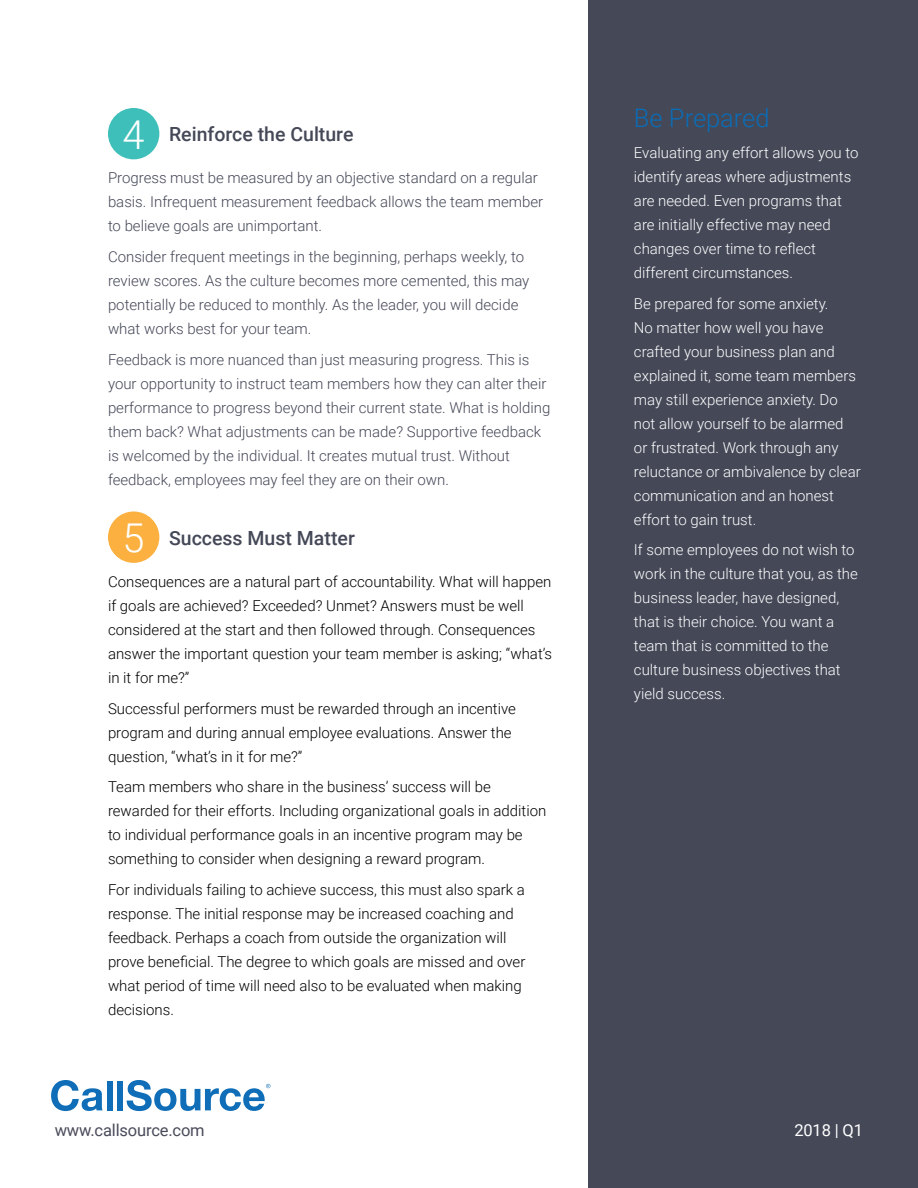
<style>
.page{position:relative;width:918px;height:1188px;background:#fff}
.page>*{position:absolute;margin:0;border:0;box-sizing:border-box;transform-origin:0 0}
.t1{font:300 39.75px "Roboto";color:#fff}
.ColoredHeader{font:300 25.5px "Roboto";color:#0b6db7}
.CS_HighlightText{font:500 19.5px "Roboto";color:#444857}
.t2{font:16.5px "Roboto";letter-spacing:-.01em;color:#494b5a}
.t3{font:16.5px "Roboto";letter-spacing:-.01em;color:#fff}
.CS_Body_Copy{font:300 15px/24px "Roboto";color:#000}
.CS_Body_Copy-2{font:300 15px/24px "Roboto";color:#444857}
.CS_Body_Copy-3{font:300 15px/24px "Roboto";color:#fff}
</style>
<div class="page">
<div style="left:108px;top:108px;width:51px;height:51px;background:#3fbfba;border-radius:50%"></div>
<div style="left:108px;top:511px;width:51px;height:52px;background:#fbb040;border-radius:50%"></div>
<div style="left:589px;top:0;width:329px;height:1188px;background:#444857"></div>
<svg style="left:51px;top:1080px;width:52px;height:31px"></svg>
<div style="left:107px;top:1081px;width:6px;height:29px;background:#0f6eb7"></div>
<div style="left:117px;top:1081px;width:6px;height:29px;background:#0f6eb7"></div>
<svg style="left:127px;top:1080px;width:143px;height:31px"></svg>
<p class="t1" style="left:122px;top:107px;width:24px">4</p>
<p class="CS_HighlightText" style="left:169px;top:121px;width:186px">Reinforce the Culture</p>
<p class="CS_Body_Copy-2" style="left:108px;top:165px;width:437px">Progress must be measured by an objective standard on a regular basis. Infrequent measurement feedback allows the team member to believe goals are unimportant.</p>
<p class="CS_Body_Copy-2" style="left:108px;top:244px;width:423px">Consider frequent meetings in the beginning, perhaps weekly, to review scores. As the culture becomes more cemented, this may potentially be reduced to monthly. As the leader, you will decide what works best for your team.</p>
<p class="CS_Body_Copy-2" style="left:108px;top:347px;width:444px">Feedback is more nuanced than just measuring progress. This is your opportunity to instruct team members how they can alter their performance to progress beyond their current state. What is holding them back? What adjustments can be made? Supportive feedback is welcomed by the individual. It creates mutual trust. Without feedback, employees may feel they are on their own.</p>
<p class="t1" style="left:122px;top:510px;width:24px">5</p>
<p class="CS_HighlightText" style="left:169px;top:524px;width:187px">Success Must Matter</p>
<p class="CS_Body_Copy" style="left:108px;top:569px;width:445px">Consequences are a natural part of accountability. What will happen if goals are achieved? Exceeded? Unmet? Answers must be well considered at the start and then followed through. Consequences answer the important question your team member is asking; “what’s in it for me?”</p>
<p class="CS_Body_Copy" style="left:108px;top:696px;width:410px">Successful performers must be rewarded through an incentive program and during annual employee evaluations. Answer the question, “what’s in it for me?”</p>
<p class="CS_Body_Copy" style="left:108px;top:774px;width:440px">Team members who share in the business’ success will be rewarded for their efforts. Including organizational goals in addition to individual performance goals in an incentive program may be something to consider when designing a reward program.</p>
<p class="CS_Body_Copy" style="left:108px;top:877px;width:419px">For individuals failing to achieve success, this must also spark a response. The initial response may be increased coaching and feedback. Perhaps a coach from outside the organization will prove beneficial. The degree to which goals are missed and over what period of time will need also to be evaluated when making decisions.</p>
<p class="t2" style="left:55px;top:1119px;width:151px">www.callsource.com</p>
<p class="ColoredHeader" style="left:634px;top:100px;width:137px">Be Prepared</p>
<p class="CS_Body_Copy-3" style="left:634px;top:140px;width:226px">Evaluating any effort allows you to identify areas where adjustments are needed. Even programs that are initially effective may need changes over time to reflect different circumstances.</p>
<p class="CS_Body_Copy-3" style="left:634px;top:291px;width:228px">Be prepared for some anxiety.<br>No matter how well you have crafted your business plan and explained it, some team members may still experience anxiety. Do not allow yourself to be alarmed<br>or frustrated. Work through any reluctance or ambivalence by clear communication and an honest effort to gain trust.</p>
<p class="CS_Body_Copy-3" style="left:634px;top:537px;width:225px">If some employees do not wish to work in the culture that you, as the business leader, have designed, that is their choice. You want a team that is committed to the culture business objectives that yield success.</p>
<p class="t3" style="left:794px;top:1119px;width:70px">2018 | Q1</p>
</div>
